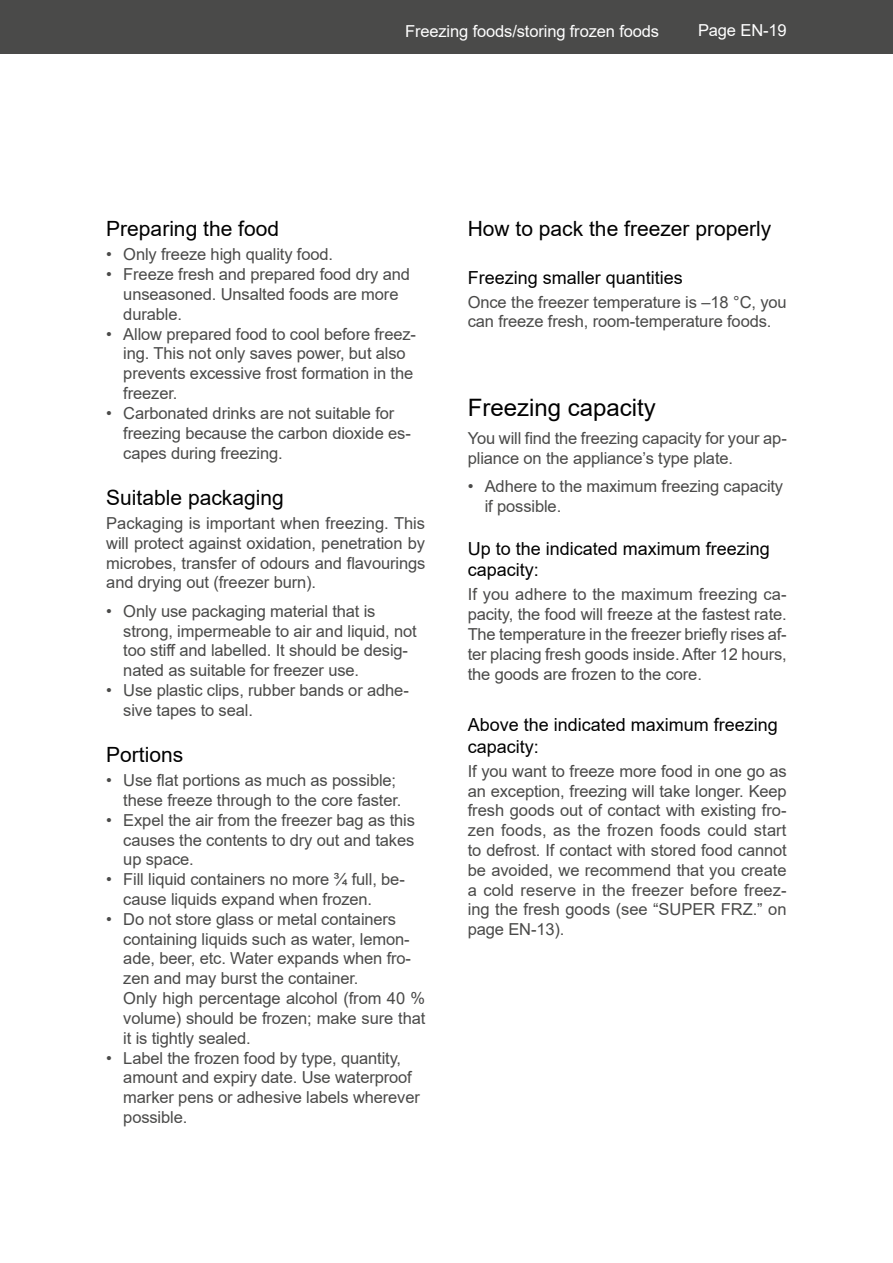
<style>
.page{position:relative;width:893px;height:1263px;background:#fff}
.page>*{position:absolute;margin:0;border:0;box-sizing:border-box;transform-origin:0 0}
.t1{font:24px "Arial";color:#000}
.t2{font:21px "Arial";color:#000}
.t3{font:18px/21.6px "Arial";color:#000}
.t4{font:16.5px/19.8px "Arial";letter-spacing:-.01em;color:#4a4a49}
.t5{font:16.5px "Arial";letter-spacing:-.01em;color:#fff}
</style>
<div class="page">
<div style="left:0;top:0;width:893px;height:54px;background:#4a4a49"></div>
<p class="t5" style="left:405px;top:20px;width:256px">Freezing foods/storing frozen foods</p>
<p class="t5" style="left:698px;top:19px;width:90px">Page EN-19</p>
<p class="t2" style="left:106px;top:215px;width:174px">Preparing the food</p>
<p class="t4" style="left:106px;top:245px;width:228px">• Only freeze high quality food.</p>
<p class="t4" style="left:123px;top:264px;width:288px;text-indent:-17px">• Freeze fresh and prepared food dry and unseasoned. Unsalted foods are more durable.</p>
<p class="t4" style="left:123px;top:324px;width:294px;text-indent:-17px">• Allow prepared food to cool before freez&shy;ing. This not only saves power, but also prevents excessive frost formation in the freezer.</p>
<p class="t4" style="left:123px;top:403px;width:289px;text-indent:-17px">• Carbonated drinks are not suitable for freezing because the carbon dioxide es&shy;capes during freezing.</p>
<p class="t2" style="left:106px;top:483px;width:179px">Suitable packaging</p>
<p class="t4" style="left:106px;top:513px;width:321px;text-align:justify">Packaging is important when freezing. This will protect against oxidation, penetration by microbes, transfer of odours and flavourings and drying out (freezer burn).</p>
<p class="t4" style="left:123px;top:601px;width:295px;text-indent:-17px">• Only use packaging material that is strong, impermeable to air and liquid, not too stiff and labelled. It should be desig&shy;nated as suitable for freezer use.</p>
<p class="t4" style="left:123px;top:680px;width:287px;text-indent:-17px">• Use plastic clips, rubber bands or adhe&shy;sive tapes to seal.</p>
<p class="t2" style="left:106px;top:740px;width:79px">Portions</p>
<p class="t4" style="left:123px;top:770px;width:280px;text-indent:-17px">• Use flat portions as much as possible; these freeze through to the core faster.</p>
<p class="t4" style="left:123px;top:810px;width:293px;text-align:justify;text-indent:-17px">• Expel the air from the freezer bag as this causes the contents to dry out and takes up space.</p>
<p class="t4" style="left:123px;top:869px;width:283px;text-indent:-17px">• Fill liquid containers no more ¾ full, be&shy;cause liquids expand when frozen.</p>
<p class="t4" style="left:123px;top:909px;width:304px;text-indent:-17px">• Do not store glass or metal containers containing liquids such as water, lemon&shy;ade, beer, etc. Water expands when fro&shy;zen and may burst the container.<br>Only high percentage alcohol (from 40 % volume) should be frozen; make sure that it is tightly sealed.</p>
<p class="t4" style="left:123px;top:1048px;width:298px;text-indent:-17px">• Label the frozen food by type, quantity, amount and expiry date. Use waterproof marker pens or adhesive labels wherever possible.</p>
<p class="t2" style="left:468px;top:215px;width:305px">How to pack the freezer properly</p>
<p class="t3" style="left:468px;top:266px;width:217px">Freezing smaller quantities</p>
<p class="t4" style="left:468px;top:292px;width:321px">Once the freezer temperature is –18 °C, you can freeze fresh, room-temperature foods.</p>
<h1 class="t1" style="left:468px;top:391px;width:190px">Freezing capacity</h1>
<p class="t4" style="left:468px;top:428px;width:321px">You will find the freezing capacity for your ap&shy;pliance on the appliance’s type plate.</p>
<p class="t4" style="left:485px;top:476px;width:300px;text-indent:-17px">• Adhere to the maximum freezing capacity if possible.</p>
<p class="t3" style="left:468px;top:538px;width:304px">Up to the indicated maximum freezing capacity:</p>
<p class="t4" style="left:468px;top:585px;width:321px;text-align:justify">If you adhere to the maximum freezing ca&shy;pacity, the food will freeze at the fastest rate.<br>The temperature in the freezer briefly rises af&shy;ter placing fresh goods inside. After 12 hours, the goods are frozen to the core.</p>
<p class="t3" style="left:468px;top:714px;width:312px">Above the indicated maximum freezing capacity:</p>
<p class="t4" style="left:468px;top:761px;width:321px;text-align:justify">If you want to freeze more food in one go as an exception, freezing will take longer. Keep fresh goods out of contact with existing fro&shy;zen foods, as the frozen foods could start to defrost. If contact with stored food cannot be avoided, we recommend that you create a cold reserve in the freezer before freez&shy;ing the fresh goods (see “SUPER FRZ.” on page EN-13).</p>
</div>
